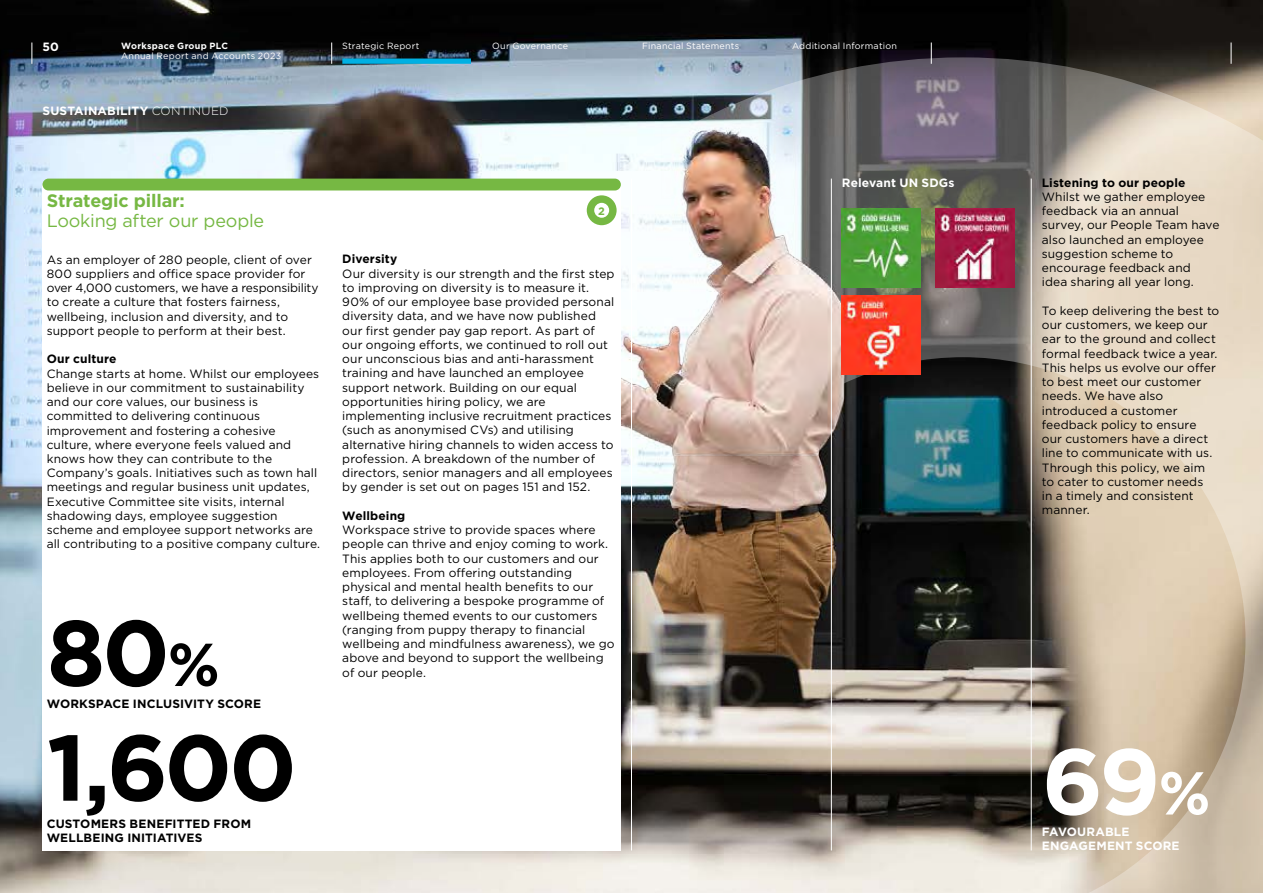
<style>
.page{position:relative;width:1263px;height:893px;background:#fff}
.page>*{position:absolute;margin:0;border:0;box-sizing:border-box;transform-origin:0 0}
.t1{font:700 93px "Gotham";color:#000}
.t2{font:700 93px "Gotham";color:#fff}
.t3{font:700 60.45px "Gotham";color:#fff}
.t4{font:700 60.45px "Gotham";color:#000}
.t5{font:18px "Gotham";letter-spacing:-.01em;color:#76b843}
.t6{font:700 18px "Gotham";letter-spacing:-.01em;color:#76b843}
.t7{font:12px/14.2px "Gotham";letter-spacing:.005em;color:#000}
.t8{font:700 12px/14.2px "Gotham";letter-spacing:.01em;color:#000}
.t9{font:700 12px "Gotham";letter-spacing:.01em;color:#fff}
.t10{font:700 10.8px "Gotham";color:#76b843}
.t11{font:9px "Gotham";letter-spacing:.025em;color:#fff}
.t12{font:700 9px "Gotham";letter-spacing:.03em;color:#fff}
.s1{font-weight:300}
</style>
<div class="page">
<img style="left:0;top:0;width:1263px;height:893px">
<img style="left:552px;top:56px;width:711px;height:837px">
<div style="left:43px;top:185px;width:578px;height:665px;background:#fff"></div>
<div style="left:43px;top:179px;width:578px;height:11px;background:#76b843;border-radius:6px"></div>
<svg style="left:587px;top:195px;width:30px;height:30px"></svg>
<img style="left:842px;top:208px;width:79px;height:79px">
<img style="left:935px;top:208px;width:79px;height:79px">
<img style="left:842px;top:296px;width:79px;height:78px">
<svg style="left:32px;top:43px;width:1px;height:21px"></svg>
<svg style="left:331px;top:43px;width:1px;height:21px"></svg>
<svg style="left:931px;top:43px;width:1px;height:21px"></svg>
<svg style="left:1231px;top:43px;width:1px;height:21px"></svg>
<div style="left:342px;top:59px;width:129px;height:5px;background:#00b0e3"></div>
<hr style="left:631px;top:179px;width:1px;height:671px;background:#fff">
<hr style="left:831px;top:179px;width:1px;height:671px;background:#fff">
<hr style="left:1031px;top:179px;width:1px;height:671px;background:#fff">
<p class="t9" style="left:43px;top:39px;width:18px">50</p>
<p class="t12" style="left:121px;top:40px;width:109px">Workspace Group PLC</p>
<p class="t11" style="left:121px;top:50px;width:162px">Annual Report and Accounts 2023</p>
<p class="t9" style="left:43px;top:102px;width:187px">SUSTAINABILITY <span class="s1">CONTINUED</span></p>
<p class="t11" style="left:342px;top:40px;width:79px">Strategic Report</p>
<p class="t11" style="left:492px;top:40px;width:77px">Our Governance</p>
<p class="t11" style="left:642px;top:40px;width:99px">Financial Statements</p>
<p class="t11" style="left:792px;top:40px;width:106px">Additional Information</p>
<h3 class="t6" style="left:47px;top:189px;width:140px">Strategic pillar:</h3>
<h3 class="t5" style="left:47px;top:209px;width:219px">Looking after our people</h3>
<p class="t7" style="left:47px;top:252px;width:273px">As an employer of 280 people, client of over 800 suppliers and office space provider for over 4,000 customers, we have a responsibility to create a culture that fosters fairness, wellbeing, inclusion and diversity, and to support people to perform at their best.</p>
<p class="t8" style="left:47px;top:352px;width:71px">Our culture</p>
<p class="t7" style="left:47px;top:366px;width:275px">Change starts at home. Whilst our employees believe in our commitment to sustainability and our core values, our business is committed to delivering continuous improvement and fostering a cohesive culture, where everyone feels valued and knows how they can contribute to the Company’s goals. Initiatives such as town hall meetings and regular business unit updates, Executive Committee site visits, internal shadowing days, employee suggestion scheme and employee support networks are all contributing to a positive company culture.</p>
<h1 class="t1" style="left:47px;top:591px;width:125px">80</h1>
<p class="t8" style="left:47px;top:696px;width:216px">WORKSPACE INCLUSIVITY SCORE</p>
<h2 class="t4" style="left:168px;top:624px;width:53px">%</h2>
<h1 class="t1" style="left:47px;top:706px;width:252px">1,600</h1>
<p class="t8" style="left:47px;top:816px;width:206px">CUSTOMERS BENEFITTED FROM<br>WELLBEING INITIATIVES</p>
<p class="t10" style="left:598px;top:204px;width:8px">2</p>
<p class="t8" style="left:342px;top:252px;width:57px">Diversity</p>
<p class="t7" style="left:342px;top:266px;width:274px">Our diversity is our strength and the first step to improving on diversity is to measure it.<br>90% of our employee base provided personal diversity data, and we have now published our first gender pay gap report. As part of our ongoing efforts, we continued to roll out our unconscious bias and anti-harassment training and have launched an employee support network. Building on our equal opportunities hiring policy, we are implementing inclusive recruitment practices (such as anonymised CVs) and utilising alternative hiring channels to widen access to profession. A breakdown of the number of directors, senior managers and all employees by gender is set out on pages 151 and 152.</p>
<p class="t8" style="left:342px;top:508px;width:65px">Wellbeing</p>
<p class="t7" style="left:342px;top:522px;width:274px">Workspace strive to provide spaces where people can thrive and enjoy coming to work.<br>This applies both to our customers and our employees. From offering outstanding physical and mental health benefits to our staff, to delivering a bespoke programme of wellbeing themed events to our customers (ranging from puppy therapy to financial wellbeing and mindfulness awareness), we go above and beyond to support the wellbeing of our people.</p>
<p class="t9" style="left:842px;top:174px;width:114px">Relevant UN SDGs</p>
<p class="t8" style="left:1042px;top:175px;width:145px">Listening to our people</p>
<p class="t7" style="left:1042px;top:189px;width:179px">Whilst we gather employee feedback via an annual survey, our People Team have also launched an employee suggestion scheme to encourage feedback and<br>idea sharing all year long.</p>
<p class="t7" style="left:1042px;top:303px;width:179px">To keep delivering the best to our customers, we keep our ear to the ground and collect formal feedback twice a year.<br>This helps us evolve our offer to best meet our customer needs. We have also introduced a customer feedback policy to ensure our customers have a direct line to communicate with us.<br>Through this policy, we aim to cater to customer needs<br>in a timely and consistent manner.</p>
<h1 class="t2" style="left:1042px;top:720px;width:120px">69</h1>
<p class="t9" style="left:1042px;top:824px;width:89px">FAVOURABLE</p>
<h2 class="t3" style="left:1158px;top:753px;width:53px">%</h2>
<p class="t9" style="left:1042px;top:838px;width:139px">ENGAGEMENT SCORE</p>
</div>
